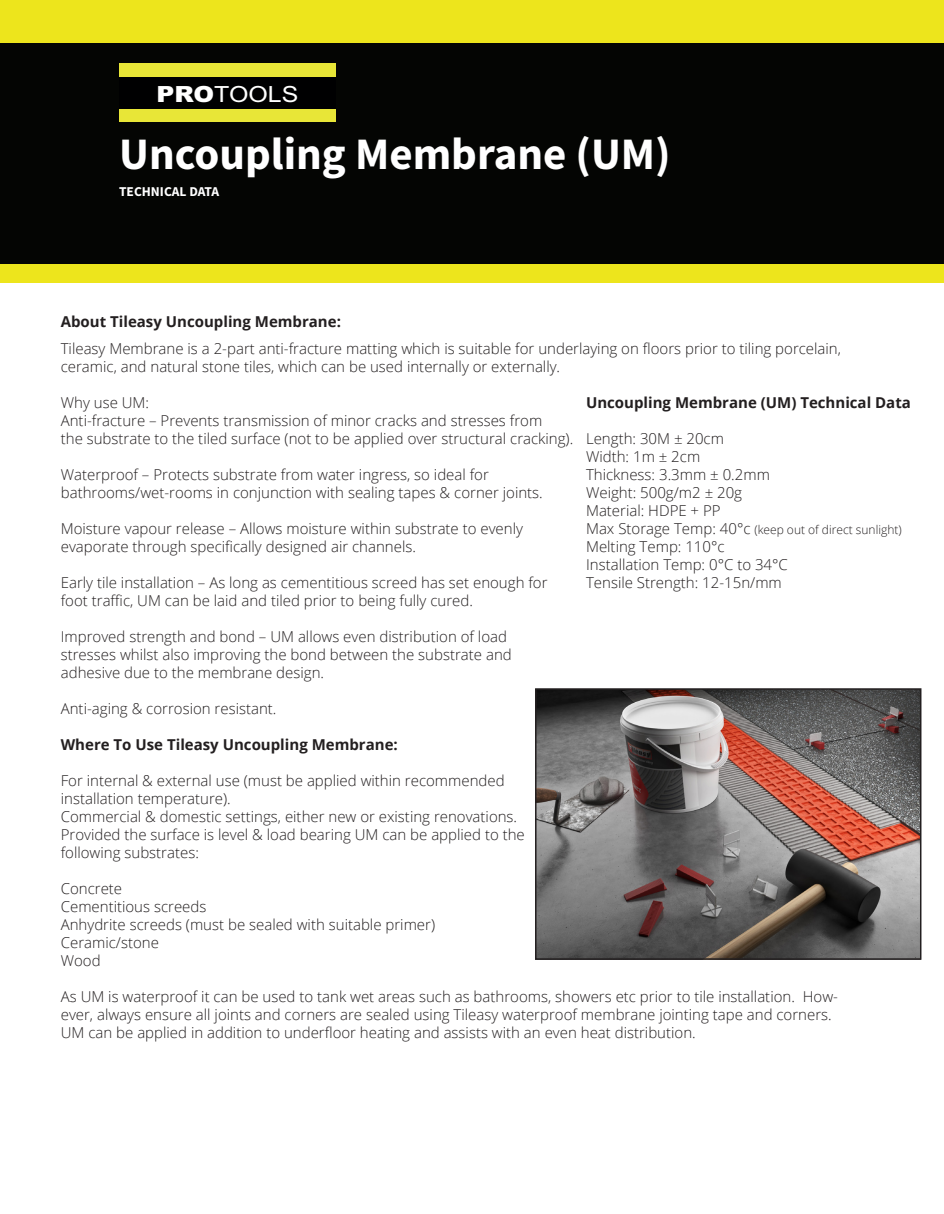
<style>
.page{position:relative;width:944px;height:1214px;background:#fff}
.page>*{position:absolute;margin:0;border:0;box-sizing:border-box;transform-origin:0 0}
.Page_Title{font:700 45px "Source Sans Pro";color:#fff}
.t1{font:22.35px "Arial";color:#fff;scale:1.12 1}
.Small_Type{font:300 15px/18px "Open Sans";color:#231f20}
.Small_Type-2{font:700 15px "Open Sans";color:#231f20}
.Page_Title-2{font:700 13.5px "Source Sans Pro";color:#fff}
.Small_Type-3{font:300 12px "Open Sans";color:#231f20}
.s1{font-weight:900}
.s2{font-size:15px}
</style>
<div class="page">
<div style="left:0;top:0;width:944px;height:43px;background:#ede51c"></div>
<div style="left:0;top:264px;width:944px;height:19px;background:#ede51c"></div>
<div style="left:0;top:43px;width:944px;height:221px;background:#040503"></div>
<div style="left:119px;top:63px;width:216px;height:59px;background:#e8e637"></div>
<div style="left:119px;top:77px;width:216px;height:32px;background:#000001"></div>
<img style="left:538px;top:691px;width:380px;height:265px">
<div style="left:535px;top:688px;width:386px;height:271px;border:2px solid #231f20"></div>
<p class="t1" style="left:156px;top:79px;width:128px"><span class="s1">PRO</span>TOOLS</p>
<p class="Page_Title" style="left:119px;top:123px;width:553px">Uncoupling Membrane (UM)</p>
<p class="Page_Title-2" style="left:119px;top:182px;width:102px">TECHNICAL DATA</p>
<p class="Small_Type-2" style="left:61px;top:311px;width:282px">About Tileasy Uncoupling Membrane:</p>
<p class="Small_Type" style="left:61px;top:339px;width:781px">Tileasy Membrane is a 2-part anti-fracture matting which is suitable for underlaying on floors prior to tiling porcelain, ceramic, and natural stone tiles, which can be used internally or externally.</p>
<p class="Small_Type" style="left:61px;top:393px;width:90px">Why use UM:</p>
<p class="Small_Type" style="left:61px;top:411px;width:514px">Anti-fracture – Prevents transmission of minor cracks and stresses from<br>the substrate to the tiled surface (not to be applied over structural cracking).</p>
<p class="Small_Type" style="left:61px;top:465px;width:483px">Waterproof – Protects substrate from water ingress, so ideal for bathrooms/wet-rooms in conjunction with sealing tapes &amp; corner joints.</p>
<p class="Small_Type" style="left:61px;top:519px;width:463px">Moisture vapour release – Allows moisture within substrate to evenly evaporate through specifically designed air channels.</p>
<p class="Small_Type" style="left:61px;top:573px;width:488px">Early tile installation – As long as cementitious screed has set enough for foot traffic, UM can be laid and tiled prior to being fully cured.</p>
<p class="Small_Type" style="left:61px;top:627px;width:452px">Improved strength and bond – UM allows even distribution of load stresses whilst also improving the bond between the substrate and adhesive due to the membrane design.</p>
<p class="Small_Type" style="left:61px;top:699px;width:217px">Anti-aging &amp; corrosion resistant.</p>
<p class="Small_Type-2" style="left:61px;top:734px;width:338px">Where To Use Tileasy Uncoupling Membrane:</p>
<p class="Small_Type" style="left:61px;top:771px;width:445px">For internal &amp; external use (must be applied within recommended installation temperature).</p>
<p class="Small_Type" style="left:61px;top:807px;width:458px">Commercial &amp; domestic settings, either new or existing renovations.</p>
<p class="Small_Type" style="left:61px;top:825px;width:465px">Provided the surface is level &amp; load bearing UM can be applied to the following substrates:</p>
<p class="Small_Type" style="left:61px;top:879px;width:63px">Concrete</p>
<p class="Small_Type" style="left:61px;top:897px;width:147px">Cementitious screeds</p>
<p class="Small_Type" style="left:61px;top:915px;width:376px">Anhydrite screeds (must be sealed with suitable primer)</p>
<p class="Small_Type" style="left:61px;top:933px;width:100px">Ceramic/stone</p>
<p class="Small_Type" style="left:61px;top:951px;width:41px">Wood</p>
<p class="Small_Type" style="left:61px;top:987px;width:778px">As UM is waterproof it can be used to tank wet areas such as bathrooms, showers etc prior to tile installation. How&shy;ever, always ensure all joints and corners are sealed using Tileasy waterproof membrane jointing tape and corners.</p>
<p class="Small_Type" style="left:61px;top:1023px;width:636px">UM can be applied in addition to underfloor heating and assists with an even heat distribution.</p>
<p class="Small_Type-2" style="left:586px;top:392px;width:326px">Uncoupling Membrane (UM) Technical Data</p>
<p class="Small_Type" style="left:586px;top:429px;width:139px">Length: 30M ± 20cm</p>
<p class="Small_Type" style="left:586px;top:447px;width:116px">Width: 1m ± 2cm</p>
<p class="Small_Type" style="left:586px;top:465px;width:185px">Thickness: 3.3mm ± 0.2mm</p>
<p class="Small_Type" style="left:586px;top:483px;width:158px">Weight: 500g/m2 ± 20g</p>
<p class="Small_Type" style="left:586px;top:501px;width:136px">Material: HDPE + PP</p>
<p class="Small_Type-3" style="left:586px;top:522px;width:317px"><span class="s2">Max Storage Temp: 40°c</span> (keep out of direct sunlight)</p>
<p class="Small_Type" style="left:586px;top:537px;width:140px">Melting Temp: 110°c</p>
<p class="Small_Type" style="left:586px;top:555px;width:203px">Installation Temp: 0°C to 34°C</p>
<p class="Small_Type" style="left:586px;top:573px;width:197px">Tensile Strength: 12-15n/mm</p>
</div>
